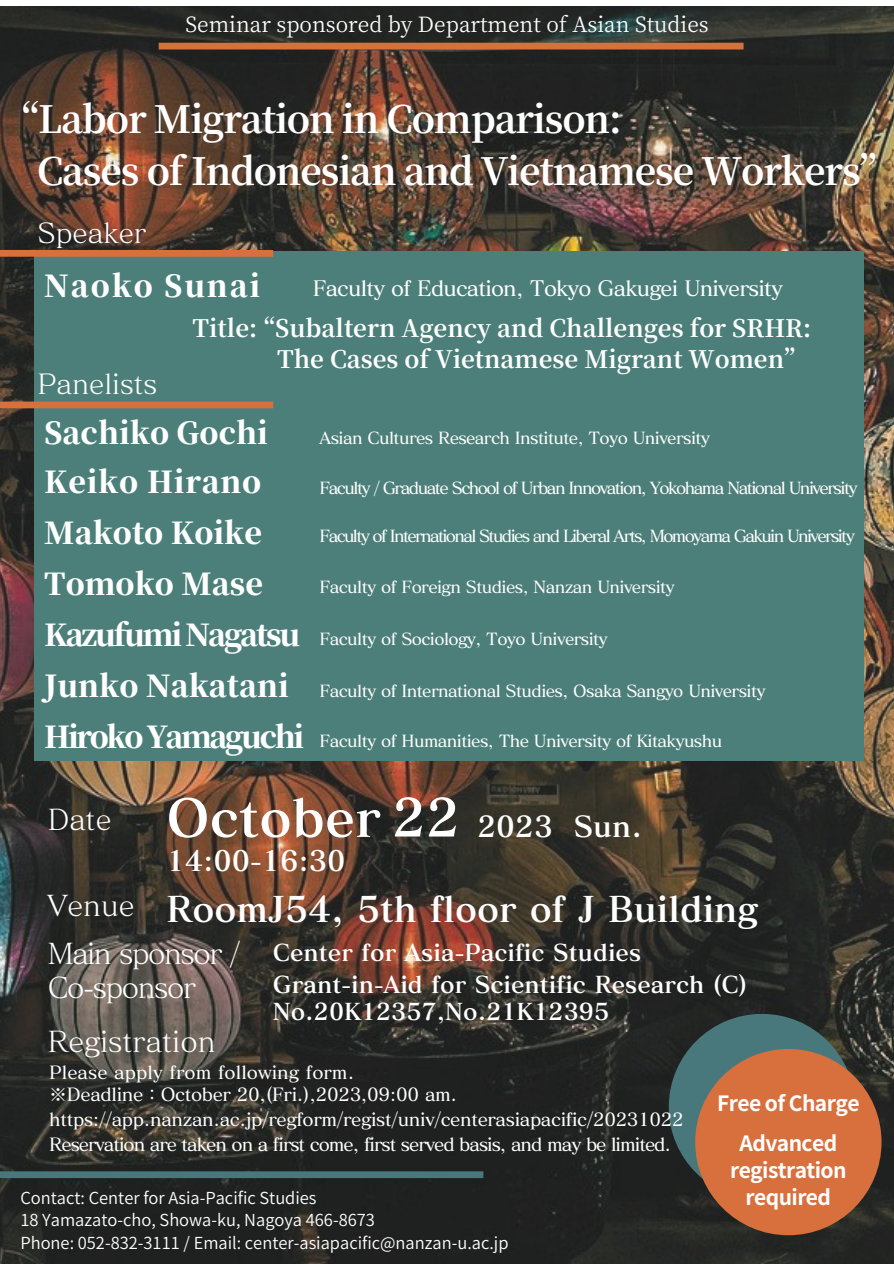
<style>
.page{position:relative;width:894px;height:1264px;background:#fff}
.page>*{position:absolute;margin:0;border:0;box-sizing:border-box;transform-origin:0 0}
.t1{font:51.75px "Canva Matisse Pro N B";color:#fff}
.t2{font:700 37.5px "Source Han Serif JP";letter-spacing:-.03em;color:#fff}
.t3{font:35.1px "Canva Matisse Pro N B";color:#fff}
.t4{font:800 30px "Source Han Serif JP";color:#fff}
.t5{font:800 30px "Source Han Serif JP";letter-spacing:-.07em;color:#fff}
.t6{font:800 30px "Source Han Serif JP";letter-spacing:-.075em;color:#fff}
.t7{font:800 30px "Source Han Serif JP";letter-spacing:.025em;color:#fff}
.t8{font:800 30px "Source Han Serif JP";letter-spacing:.06em;color:#fff}
.t9{font:28.65px "Canva Matisse Pro N B";color:#fff}
.t10{font:28.5px/34.3px "Canva Matisse Pro N M";letter-spacing:-.05em;color:#fff}
.t11{font:28.5px "Canva Matisse Pro N M";color:#fff}
.t12{font:27.9px "Canva Matisse Pro N B";color:#fff}
.t13{font:27.45px "Canva Matisse Pro N M";color:#fff}
.t14{font:700 24px "Source Han Serif JP";color:#fff}
.t15{font:23.1px/27px "Canva Matisse Pro N B";color:#fff}
.t16{font:21px "Source Han Serif JP";color:#fff}
.t17{font:21px "Canva Matisse V Pro DB";letter-spacing:-.04em;color:#fff}
.t18{font:700 21px "Source Han Sans JP";letter-spacing:-.03em;color:#fff}
.t19{font:18px "Canva Matisse V Pro DB";letter-spacing:-.02em;color:#fff}
.t20{font:18px "Canva Matisse V Pro DB";letter-spacing:-.055em;color:#fff}
.t21{font:18px "Canva Matisse V Pro DB";color:#fff}
.t22{font:16.5px "Canva Matisse V Pro DB";letter-spacing:-.04em;color:#fff}
.t23{font:600 16.5px "Noto Sans JP";color:#fff}
.t24{font:16.5px "Canva Matisse V Pro DB";letter-spacing:-.1em;color:#fff}
.t25{font:16.5px "Canva Matisse V Pro DB";letter-spacing:-.095em;color:#fff}
</style>
<div class="page">
<img style="left:0;top:6px;width:893px;height:1257px">
<div style="left:159px;top:43px;width:584px;height:6px;background:#d8703d"></div>
<div style="left:0;top:1171px;width:483px;height:7px;background:#49787c"></div>
<div style="left:668px;top:1013px;width:186px;height:187px;background:#49787c;border-radius:50%"></div>
<div style="left:695px;top:1048px;width:186px;height:187px;background:#d8703d;border-radius:50%"></div>
<div style="left:34px;top:251px;width:829px;height:509px;background:#4c7f79"></div>
<div style="left:0;top:401px;width:273px;height:7px;background:#d8703d"></div>
<div style="left:0;top:250px;width:273px;height:7px;background:#d8703d"></div>
<p class="t16" style="left:185px;top:8px;width:524px">Seminar sponsored by Department of Asian Studies</p>
<p class="t2" style="left:20px;top:90px;width:602px">“Labor Migration in Comparison:</p>
<p class="t2" style="left:37px;top:142px;width:838px">Cases of Indonesian and Vietnamese Workers”</p>
<p class="t13" style="left:37px;top:218px;width:111px">Speaker</p>
<p class="t8" style="left:44px;top:262px;width:217px">Naoko Sunai</p>
<p class="t17" style="left:313px;top:277px;width:471px">Faculty of Education, Tokyo Gakugei University</p>
<p class="t13" style="left:37px;top:370px;width:121px">Panelists</p>
<p class="t14" style="left:192px;top:310px;width:620px">Title: “Subaltern Agency and Challenges for SRHR:</p>
<p class="t14" style="left:277px;top:340px;width:518px">The Cases of Vietnamese Migrant Women”</p>
<p class="t4" style="left:44px;top:410px;width:225px">Sachiko Gochi</p>
<p class="t7" style="left:44px;top:458px;width:218px">Keiko Hirano</p>
<p class="t22" style="left:319px;top:430px;width:392px">Asian Cultures Research Institute, Toyo University</p>
<p class="t25" style="left:319px;top:479px;width:539px">Faculty / Graduate School of Urban Innovation, Yokohama National University</p>
<p class="t4" style="left:44px;top:509px;width:219px">Makoto Koike</p>
<p class="t24" style="left:319px;top:527px;width:536px">Faculty of International Studies and Liberal Arts, Momoyama Gakuin University</p>
<p class="t4" style="left:44px;top:560px;width:220px">Tomoko Mase</p>
<p class="t22" style="left:319px;top:578px;width:356px">Faculty of Foreign Studies, Nanzan University</p>
<p class="t5" style="left:44px;top:611px;width:257px">Kazufumi Nagatsu</p>
<p class="t4" style="left:44px;top:662px;width:246px">Junko Nakatani</p>
<p class="t22" style="left:319px;top:630px;width:289px">Faculty of Sociology, Toyo University</p>
<p class="t22" style="left:319px;top:682px;width:447px">Faculty of International Studies, Osaka Sangyo University</p>
<p class="t6" style="left:44px;top:713px;width:261px">Hiroko Yamaguchi</p>
<p class="t22" style="left:319px;top:732px;width:404px">Faculty of Humanities, The University of Kitakyushu</p>
<p class="t11" style="left:48px;top:804px;width:65px">Date</p>
<p class="t1" style="left:166px;top:791px;width:295px">October 22</p>
<p class="t12" style="left:166px;top:846px;width:181px">14:00-16:30</p>
<p class="t9" style="left:477px;top:812px;width:77px">2023</p>
<p class="t9" style="left:573px;top:812px;width:70px">Sun.</p>
<p class="t11" style="left:48px;top:890px;width:88px">Venue</p>
<p class="t3" style="left:166px;top:891px;width:593px">RoomJ54, 5th floor of J Building</p>
<p class="t10" style="left:48px;top:935px;width:194px">Main sponsor /<br>Co-sponsor</p>
<p class="t15" style="left:273px;top:938px;width:369px">Center for Asia-Pacific Studies</p>
<p class="t15" style="left:273px;top:971px;width:476px">Grant-in-Aid for Scientific Research (C)<br>No.20K12357,No.21K12395</p>
<p class="t11" style="left:48px;top:1026px;width:169px">Registration</p>
<p class="t21" style="left:49px;top:1063px;width:306px">Please apply from following form.</p>
<p class="t19" style="left:49px;top:1085px;width:409px">※Deadline：October 20,(Fri.),2023,09:00 am.</p>
<p class="t19" style="left:49px;top:1110px;width:636px">https://app.nanzan.ac.jp/regform/regist/univ/centerasiapacific/20231022</p>
<p class="t20" style="left:49px;top:1134px;width:623px">Reservation are taken on a first come, first served basis, and may be limited.</p>
<p class="t23" style="left:20px;top:1184px;width:297px">Contact: Center for Asia-Pacific Studies</p>
<p class="t23" style="left:20px;top:1206px;width:356px">18 Yamazato-cho, Showa-ku, Nagoya 466-8673</p>
<p class="t23" style="left:20px;top:1229px;width:489px">Phone: 052-832-3111 / Email: center-asiapacific@nanzan-u.ac.jp</p>
<p class="t18" style="left:717px;top:1086px;width:144px">Free of Charge</p>
<p class="t18" style="left:739px;top:1126px;width:99px">Advanced</p>
<p class="t18" style="left:729px;top:1153px;width:118px">registration</p>
<p class="t18" style="left:745px;top:1180px;width:87px">required</p>
</div>
